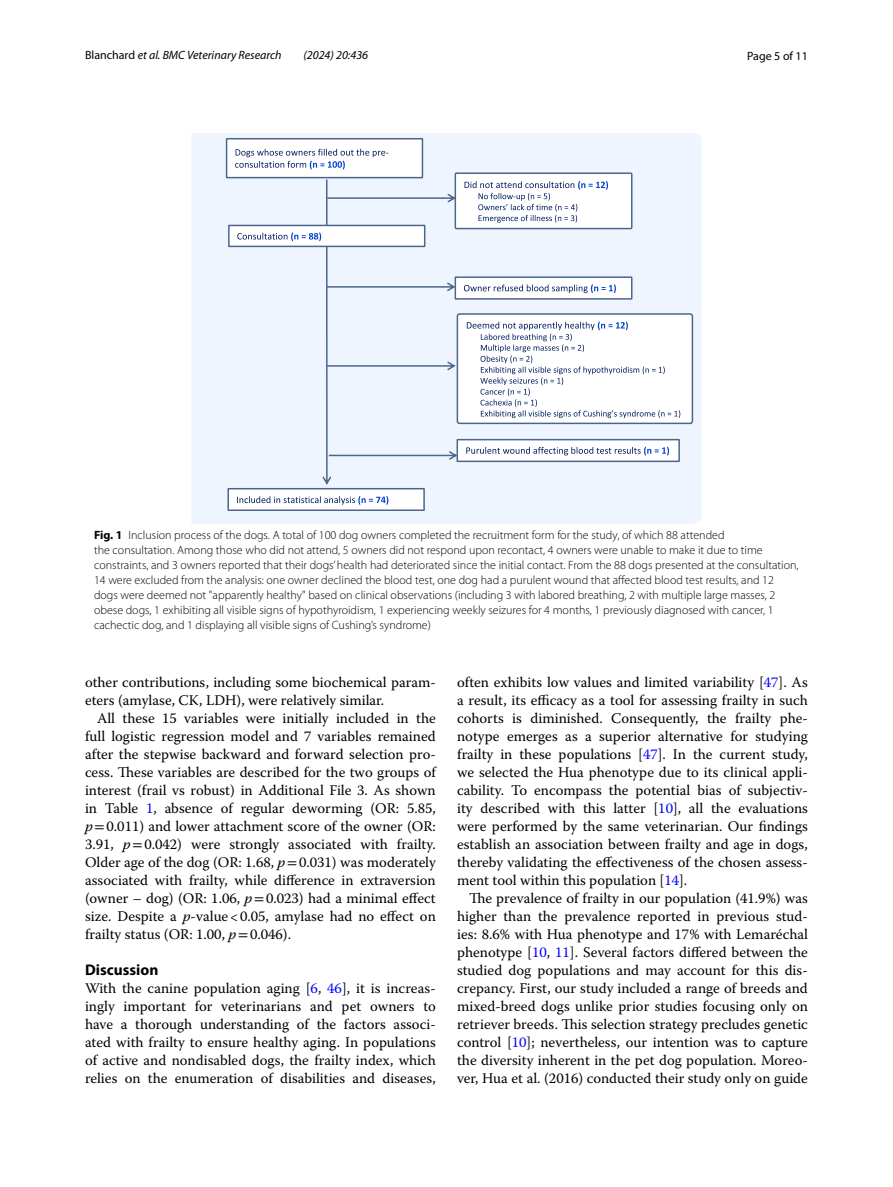
<style>
.page{position:relative;width:893px;height:1187px;background:#fff}
.page>*{position:absolute;margin:0;border:0;box-sizing:border-box;transform-origin:0 0}
.t1{font:700 15.45px "Myriad Pro";color:#000}
.t2{font:14.7px/18px "Warnock Pro";color:#000;text-align:justify}
.t3{font:300 12px/15px "Myriad Pro";color:#000}
.t4{font:italic 12px "Myriad Pro";color:#000}
.t5{font:12px "Myriad Pro";color:#000}
.s1{font-style:normal}
.s2{font-weight:700}
.s3{color:#00f}
.s4{font-style:italic}
.s5{font-family:"STIX"}
</style>
<div class="page">
<div style="left:191px;top:133px;width:511px;height:391px;background:#eff5fe"></div>
<div style="left:455px;top:173px;width:177px;height:55px;background:#fff"></div>
<div style="left:455px;top:172px;width:177px;height:57px;border:1px solid #4c658a"></div>
<svg style="left:464px;top:181px;width:144px;height:42px"></svg>
<div style="left:227px;top:139px;width:195px;height:39px;background:#fff"></div>
<div style="left:226px;top:138px;width:197px;height:40px;border:1px solid #4c658a"></div>
<svg style="left:235px;top:149px;width:153px;height:20px"></svg>
<div style="left:457px;top:314px;width:235px;height:109px;background:#fff;border-radius:2px"></div>
<div style="left:457px;top:313px;width:236px;height:111px;border:1px solid #4c658a;border-radius:2px"></div>
<svg style="left:467px;top:321px;width:213px;height:97px"></svg>
<div style="left:229px;top:225px;width:196px;height:21px;background:#fff"></div>
<div style="left:228px;top:488px;width:196px;height:22px;background:#fff"></div>
<div style="left:227px;top:488px;width:198px;height:23px;border:1px solid #4c658a"></div>
<svg style="left:237px;top:496px;width:151px;height:8px"></svg>
<div style="left:455px;top:277px;width:177px;height:22px;background:#fff"></div>
<div style="left:455px;top:276px;width:177px;height:23px;border:1px solid #4c658a"></div>
<svg style="left:464px;top:284px;width:152px;height:9px"></svg>
<div style="left:457px;top:439px;width:222px;height:22px;background:#fff"></div>
<div style="left:456px;top:439px;width:224px;height:23px;border:1px solid #4c658a"></div>
<svg style="left:466px;top:447px;width:203px;height:8px"></svg>
<svg style="left:237px;top:179px;width:220px;height:306px"></svg>
<p class="t4" style="left:85px;top:48px;width:198px"><span class="s1">Blanchard</span> et al. BMC Veterinary Research</p>
<p class="t4" style="left:303px;top:48px;width:66px">(2024) 20:436</p>
<p class="t5" style="left:747px;top:48px;width:62px">Page 5 of 11</p>
<p class="t3" style="left:94px;top:528px;width:706px"><span class="s2">Fig. 1</span> Inclusion process of the dogs. A total of 100 dog owners completed the recruitment form for the study, of which 88 attended<br>the consultation. Among those who did not attend, 5 owners did not respond upon recontact, 4 owners were unable to make it due to time constraints, and 3 owners reported that their dogs’ health had deteriorated since the initial contact. From the 88 dogs presented at the consultation, 14 were excluded from the analysis: one owner declined the blood test, one dog had a purulent wound that affected blood test results, and 12 dogs were deemed not "apparently healthy" based on clinical observations (including 3 with labored breathing, 2 with multiple large masses, 2 obese dogs, 1 exhibiting all visible signs of hypothyroidism, 1 experiencing weekly seizures for 4 months, 1 previously diagnosed with cancer, 1 cachectic dog, and 1 displaying all visible signs of Cushing’s syndrome)</p>
<p class="t2" style="left:85px;top:672px;width:352px">other contributions, including some biochemical param&shy;eters (amylase, CK, LDH), were relatively similar.</p>
<p class="t2" style="left:85px;top:708px;width:352px;text-indent:12px">All these 15 variables were initially included in the full logistic regression model and 7 variables remained after the stepwise backward and forward selection pro&shy;cess. These variables are described for the two groups of interest (frail vs robust) in Additional File 3. As shown in Table <span class="s3">1</span>, absence of regular deworming (OR: 5.85, <span class="s4">p</span><span class="s5">=</span>0.011) and lower attachment score of the owner (OR:<br>3.91, <span class="s4">p</span><span class="s5">=</span>0.042) were strongly associated with frailty.<br>Older age of the dog (OR: 1.68, <span class="s4">p</span><span class="s5">=</span>0.031) was moderately associated with frailty, while difference in extraversion (owner – dog) (OR: 1.06, <span class="s4">p</span><span class="s5">=</span>0.023) had a minimal effect size. Despite a <span class="s4">p</span>-value&lt;0.05, amylase had no effect on frailty status (OR: 1.00, <span class="s4">p</span><span class="s5">=</span>0.046).</p>
<p class="t1" style="left:85px;top:959px;width:75px">Discussion</p>
<p class="t2" style="left:85px;top:978px;width:352px">With the canine population aging [<span class="s3">6</span>, <span class="s3">46</span>], it is increas&shy;ingly important for veterinarians and pet owners to have a thorough understanding of the factors associ&shy;ated with frailty to ensure healthy aging. In populations of active and nondisabled dogs, the frailty index, which relies on the enumeration of disabilities and diseases,</p>
<p class="t2" style="left:457px;top:672px;width:352px">often exhibits low values and limited variability [<span class="s3">47</span>]. As a result, its efficacy as a tool for assessing frailty in such cohorts is diminished. Consequently, the frailty phe&shy;notype emerges as a superior alternative for studying frailty in these populations [<span class="s3">47</span>]. In the current study, we selected the Hua phenotype due to its clinical appli&shy;cability. To encompass the potential bias of subjectiv&shy;ity described with this latter [<span class="s3">10</span>], all the evaluations were performed by the same veterinarian. Our findings establish an association between frailty and age in dogs, thereby validating the effectiveness of the chosen assess&shy;ment tool within this population [<span class="s3">14</span>].</p>
<p class="t2" style="left:457px;top:888px;width:352px;text-indent:12px">The prevalence of frailty in our population (41.9%) was higher than the prevalence reported in previous stud&shy;ies: 8.6% with Hua phenotype and 17% with Lemaréchal phenotype [<span class="s3">10</span>, <span class="s3">11</span>]. Several factors differed between the studied dog populations and may account for this dis&shy;crepancy. First, our study included a range of breeds and mixed-breed dogs unlike prior studies focusing only on retriever breeds. This selection strategy precludes genetic control [<span class="s3">10</span>]; nevertheless, our intention was to capture the diversity inherent in the pet dog population. Moreo&shy;ver, Hua et al. (2016) conducted their study only on guide</p>
</div>
